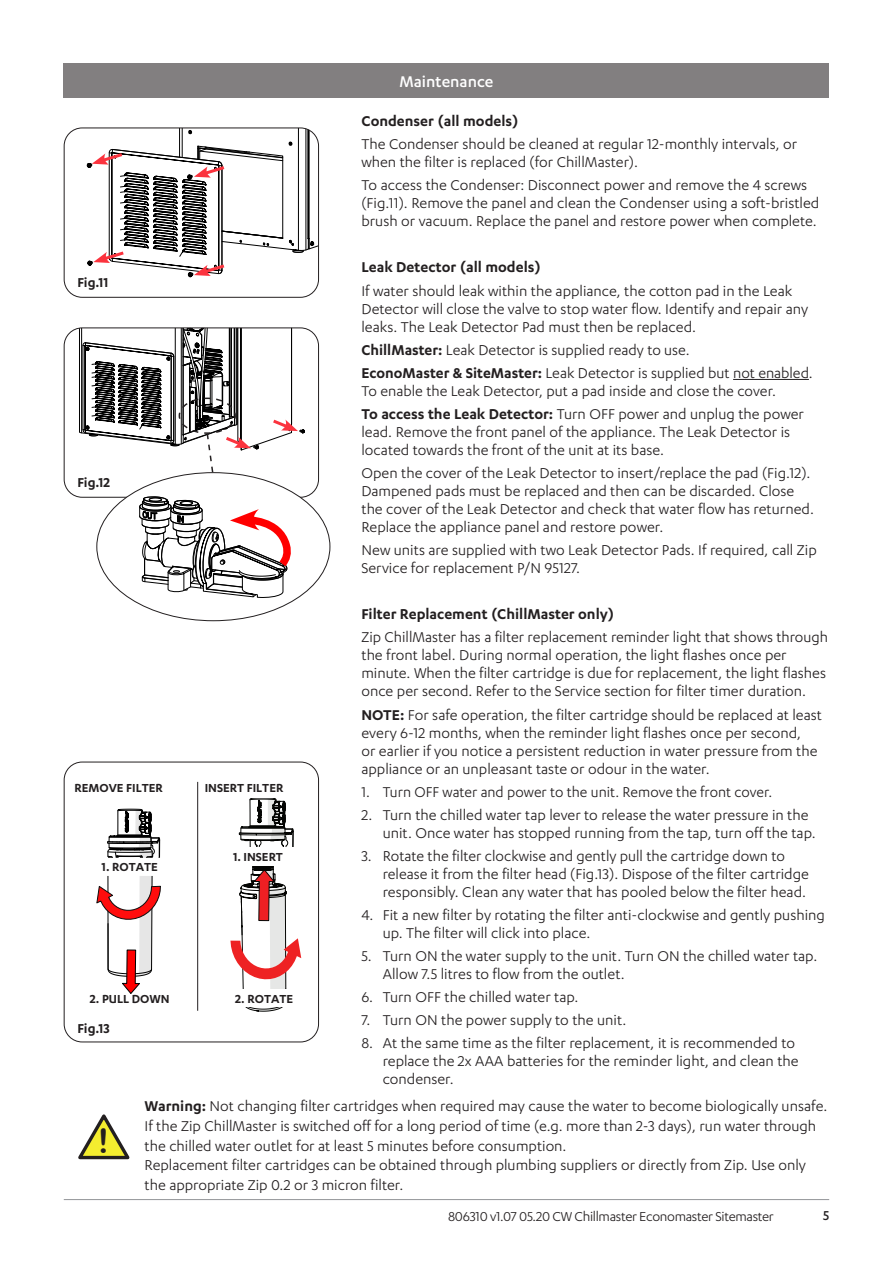
<style>
.page{position:relative;width:893px;height:1263px;background:#fff}
.page>*{position:absolute;margin:0;border:0;box-sizing:border-box;transform-origin:0 0}
.t1{font:33.75px "Arial Rounded MT Bold";color:#231f20}
.t2{font:500 18px "Karbon";color:#fff}
.Body_Copy{font:16.5px/18px "Karbon";color:#231f20}
.Body_Copy-2{font:600 16.5px "Karbon";color:#231f20}
.subhead1{font:600 16.5px "Karbon";color:#231f20}
.t3{font:15px "Karbon";letter-spacing:-.02em;color:#231f20}
.t4{font:600 15px "Karbon";color:#231f20}
.t5{font:500 15px "Karbon";color:#231f20}
.t6{font:600 13.5px "Karbon";color:#231f20}
.s1{font-weight:600}
</style>
<div class="page">
<hr style="left:64px;top:1199px;width:765px;height:1px;background:#939598">
<hr style="left:371px;top:128px;width:1px;height:90px;background:#000">
<svg style="left:97px;top:809px;width:63px;height:184px"></svg>
<div style="left:90px;top:858px;width:80px;height:17px;background:#fff"></div>
<svg style="left:230px;top:798px;width:71px;height:213px"></svg>
<div style="left:233px;top:848px;width:68px;height:18px;background:#fff"></div>
<div style="left:226px;top:989px;width:76px;height:18px;background:#fff"></div>
<hr style="left:197px;top:782px;width:1px;height:229px;background:#231f20">
<hr style="left:733px;top:379px;width:76px;height:1px;background:#231f20">
<svg style="left:87px;top:128px;width:232px;height:149px"></svg>
<svg style="left:79px;top:328px;width:226px;height:270px"></svg>
<div style="left:64px;top:762px;width:255px;height:280px;border:1px solid #231f20;border-radius:18px"></div>
<div style="left:64px;top:64px;width:765px;height:34px;background:#827f80"></div>
<svg style="left:78px;top:1114px;width:52px;height:46px"></svg>
<p class="t4" style="left:77px;top:273px;width:32px">Fig.11</p>
<p class="t4" style="left:77px;top:474px;width:34px">Fig.12</p>
<p class="t6" style="left:75px;top:780px;width:90px">REMOVE FILTER</p>
<p class="t6" style="left:205px;top:780px;width:80px">INSERT FILTER</p>
<p class="t6" style="left:102px;top:860px;width:58px">1. ROTATE</p>
<p class="t6" style="left:90px;top:991px;width:81px">2. PULL DOWN</p>
<p class="t4" style="left:77px;top:1020px;width:34px">Fig.13</p>
<p class="t6" style="left:233px;top:850px;width:51px">1. INSERT</p>
<p class="t6" style="left:235px;top:991px;width:59px">2. ROTATE</p>
<p class="t2" style="left:400px;top:71px;width:95px">Maintenance</p>
<p class="subhead1" style="left:361px;top:112px;width:159px">Condenser (all models)</p>
<p class="Body_Copy" style="left:361px;top:135px;width:437px">The Condenser should be cleaned at regular 12-monthly intervals, or when the filter is replaced (for ChillMaster).</p>
<p class="Body_Copy" style="left:361px;top:176px;width:459px">To access the Condenser: Disconnect power and remove the 4 screws (Fig.11). Remove the panel and clean the Condenser using a soft-bristled brush or vacuum. Replace the panel and restore power when complete.</p>
<p class="Body_Copy-2" style="left:361px;top:258px;width:181px">Leak Detector (all models)</p>
<p class="Body_Copy" style="left:361px;top:281px;width:448px">If water should leak within the appliance, the cotton pad in the Leak<br>Detector will close the valve to stop water flow. Identify and repair any leaks. The Leak Detector Pad must then be replaced.</p>
<p class="Body_Copy" style="left:361px;top:340px;width:330px"><span class="s1">ChillMaster:</span> Leak Detector is supplied ready to use.</p>
<p class="Body_Copy" style="left:361px;top:363px;width:453px"><span class="s1">EconoMaster &amp; SiteMaster:</span> Leak Detector is supplied but not enabled.<br>To enable the Leak Detector, put a pad inside and close the cover.</p>
<p class="Body_Copy" style="left:361px;top:404px;width:444px"><span class="s1">To access the Leak Detector:</span> Turn OFF power and unplug the power lead. Remove the front panel of the appliance. The Leak Detector is located towards the front of the unit at its base.</p>
<p class="Body_Copy" style="left:361px;top:463px;width:454px">Open the cover of the Leak Detector to insert/replace the pad (Fig.12).<br>Dampened pads must be replaced and then can be discarded. Close the cover of the Leak Detector and check that water flow has returned.<br>Replace the appliance panel and restore power.</p>
<p class="Body_Copy" style="left:361px;top:541px;width:457px">New units are supplied with two Leak Detector Pads. If required, call Zip<br>Service for replacement P/N 95127.</p>
<p class="Body_Copy-2" style="left:361px;top:605px;width:254px">Filter Replacement (ChillMaster only)</p>
<p class="Body_Copy" style="left:361px;top:628px;width:468px">Zip ChillMaster has a filter replacement reminder light that shows through the front label. During normal operation, the light flashes once per minute. When the filter cartridge is due for replacement, the light flashes once per second. Refer to the Service section for filter timer duration.</p>
<p class="Body_Copy" style="left:361px;top:705px;width:462px"><span class="s1">NOTE:</span> For safe operation, the filter cartridge should be replaced at least every 6-12 months, when the reminder light flashes once per second,<br>or earlier if you notice a persistent reduction in water pressure from the appliance or an unpleasant taste or odour in the water.</p>
<p class="Body_Copy" style="left:361px;top:782px;width:412px">1. Turn OFF water and power to the unit. Remove the front cover.</p>
<p class="Body_Copy" style="left:383px;top:805px;width:434px;text-indent:-21px">2. Turn the chilled water tap lever to release the water pressure in the unit. Once water has stopped running from the tap, turn off the tap.</p>
<p class="Body_Copy" style="left:383px;top:846px;width:428px;text-indent:-21px">3. Rotate the filter clockwise and gently pull the cartridge down to release it from the filter head (Fig.13). Dispose of the filter cartridge responsibly. Clean any water that has pooled below the filter head.</p>
<p class="Body_Copy" style="left:383px;top:905px;width:444px;text-indent:-21px">4. Fit a new filter by rotating the filter anti-clockwise and gently pushing up. The filter will click into place.</p>
<p class="Body_Copy" style="left:383px;top:947px;width:436px;text-indent:-21px">5. Turn ON the water supply to the unit. Turn ON the chilled water tap.<br>Allow 7.5 litres to flow from the outlet.</p>
<p class="Body_Copy" style="left:361px;top:988px;width:219px">6. Turn OFF the chilled water tap.</p>
<p class="Body_Copy" style="left:361px;top:1011px;width:267px">7. Turn ON the power supply to the unit.</p>
<p class="Body_Copy" style="left:383px;top:1034px;width:417px;text-indent:-21px">8. At the same time as the filter replacement, it is recommended to replace the 2x AAA batteries for the reminder light, and clean the condenser.</p>
<p class="t1" style="left:98px;top:1121px;width:13px">!</p>
<p class="Body_Copy" style="left:145px;top:1096px;width:684px;line-height:19.8px"><span class="s1">Warning:</span> Not changing filter cartridges when required may cause the water to become biologically unsafe.<br>If the Zip ChillMaster is switched off for a long period of time (e.g. more than 2-3 days), run water through the chilled water outlet for at least 5 minutes before consumption.</p>
<p class="Body_Copy" style="left:145px;top:1155px;width:663px;line-height:19.8px">Replacement filter cartridges can be obtained through plumbing suppliers or directly from Zip. Use only the appropriate Zip 0.2 or 3 micron filter.</p>
<p class="t3" style="left:448px;top:1208px;width:327px">806310 v1.07 05.20 CW Chillmaster Economaster Sitemaster</p>
<p class="t5" style="left:823px;top:1207px;width:8px">5</p>
</div>
